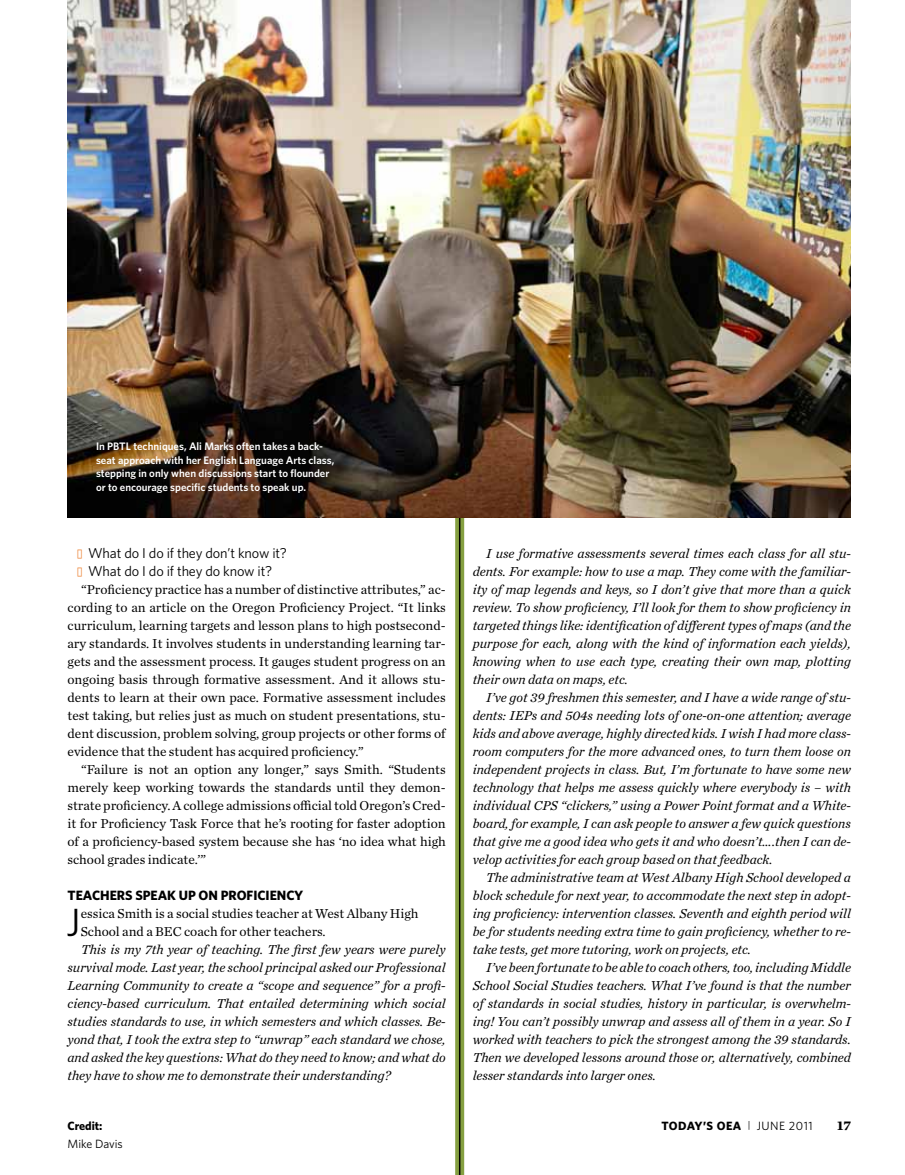
<style>
.page{position:relative;width:905px;height:1175px;background:#fff}
.page>*{position:absolute;margin:0;border:0;box-sizing:border-box;transform-origin:0 0}
.t1{font:39.45px "Whitney";color:#000}
.t2{font:14.25px "Whitney";letter-spacing:-.01em;color:#000}
.t3{font:italic 13.5px/18px "Chronicle Text G1";color:#000;text-align:justify}
.t4{font:13.5px/18px "Chronicle Text G1";color:#000;text-align:justify}
.t5{font:700 13.5px "Whitney";color:#000}
.t6{font:700 13.5px "Chronicle Text G1";color:#000}
.t7{font:12px "Whitney";letter-spacing:.035em;color:#000}
.t8{font:700 12px "Whitney";color:#000}
.t9{font:12px "Whitney";color:#000}
.t10{font:600 10.8px/13.5px "Whitney";color:#fff}
.s1{color:#eb7b28}
.s2{font-weight:700}
</style>
<div class="page">
<svg style="left:455px;top:517px;width:9px;height:657px;background:#7f9741"></svg>
<hr style="left:459px;top:0;width:1px;height:1174px;background:#000">
<img style="left:68px;top:0;width:782px;height:517px">
<p class="t10" style="left:96px;top:439px;width:240px;text-indent:37px">techniques, Ali Marks often takes a back&shy;seat approach with her English Language Arts class, stepping in only when discussions start to flounder or to encourage specific students to speak up.</p>
<p class="t10" style="left:96px;top:439px;width:18px">In PBTL</p>
<p class="t2" style="left:77px;top:544px;width:211px"><span class="s1">◆</span> What do I do if they don’t know it?</p>
<p class="t2" style="left:77px;top:562px;width:196px"><span class="s1">◆</span> What do I do if they do know it?</p>
<p class="t4" style="left:68px;top:580px;width:380px;text-indent:14px">“Proficiency practice has a number of distinctive attributes,” ac&shy;cording to an article on the Oregon Proficiency Project. “It links curriculum, learning targets and lesson plans to high postsecond&shy;ary standards. It involves students in understanding learning tar&shy;gets and the assessment process. It gauges student progress on an ongoing basis through formative assessment. And it allows stu&shy;dents to learn at their own pace. Formative assessment includes test taking, but relies just as much on student presentations, stu&shy;dent discussion, problem solving, group projects or other forms of evidence that the student has acquired proficiency.”</p>
<p class="t4" style="left:68px;top:760px;width:380px;text-indent:14px">“Failure is not an option any longer,” says Smith. “Students merely keep working towards the standards until they demon&shy;strate proficiency. A college admissions official told Oregon’s Cred&shy;it for Proficiency Task Force that he’s rooting for faster adoption of a proficiency-based system because she has ‘no idea what high school grades indicate.’”</p>
<p class="t5" style="left:68px;top:886px;width:18px">TEACHERS</p>
<p class="t5" style="left:135px;top:886px;width:17px">SPEAK</p>
<p class="t5" style="left:179px;top:886px;width:59px">UP ON PROFICIENCY</p>
<h1 class="t1" style="left:66px;top:896px;width:16px">J</h1>
<p class="t4" style="left:81px;top:904px;width:339px">essica Smith is a social studies teacher at West Albany High<br>School and a BEC coach for other teachers.</p>
<p class="t3" style="left:67px;top:940px;width:380px;text-indent:14px">This is my 7th year of teaching. The first few years were purely survival mode. Last year, the school principal asked our Professional Learning Community to create a “scope and sequence” for a profi&shy;ciency-based curriculum. That entailed determining which social studies standards to use, in which semesters and which classes. Be&shy;yond that, I took the extra step to “unwrap” each standard we chose, and asked the key questions: What do they need to know; and what do they have to show me to demonstrate their understanding?</p>
<p class="t3" style="left:472px;top:544px;width:380px;text-indent:14px">I use formative assessments several times each class for all stu&shy;dents. For example: how to use a map. They come with the familiar&shy;ity of map legends and keys, so I don’t give that more than a quick review. To show proficiency, I’ll look for them to show proficiency in targeted things like: identification of different types of maps (and the purpose for each, along with the kind of information each yields), knowing when to use each type, creating their own map, plotting their own data on maps, etc.</p>
<p class="t3" style="left:472px;top:688px;width:380px;text-indent:14px">I’ve got 39 freshmen this semester, and I have a wide range of stu&shy;dents: IEPs and 504s needing lots of one-on-one attention; average kids and above average, highly directed kids. I wish I had more class&shy;room computers for the more advanced ones, to turn them loose on independent projects in class. But, I’m fortunate to have some new technology that helps me assess quickly where everybody is – with individual CPS “clickers,” using a Power Point format and a White&shy;board, for example, I can ask people to answer a few quick questions that give me a good idea who gets it and who doesn’t….then I can de&shy;velop activities for each group based on that feedback.</p>
<p class="t3" style="left:472px;top:868px;width:380px;text-indent:14px">The administrative team at West Albany High School developed a block schedule for next year, to accommodate the next step in adopt&shy;ing proficiency: intervention classes. Seventh and eighth period will be for students needing extra time to gain proficiency, whether to re&shy;take tests, get more tutoring, work on projects, etc.</p>
<p class="t3" style="left:472px;top:958px;width:380px;text-indent:14px">I’ve been fortunate to be able to coach others, too, including Middle School Social Studies teachers. What I’ve found is that the number of standards in social studies, history in particular, is overwhelm&shy;ing! You can’t possibly unwrap and assess all of them in a year. So I worked with teachers to pick the strongest among the 39 standards.<br>Then we developed lessons around those or, alternatively, combined lesser standards into larger ones.</p>
<p class="t8" style="left:68px;top:1117px;width:36px">CREDIT:</p>
<p class="t8" style="left:661px;top:1117px;width:17px">TODAY</p>
<p class="t7" style="left:703px;top:1117px;width:111px"><span class="s2">’S OEA</span> <sup>|</sup> Jun e 2011</p>
<p class="t6" style="left:837px;top:1114px;width:15px">17</p>
<p class="t9" style="left:68px;top:1135px;width:57px">M ike Davis</p>
</div>
